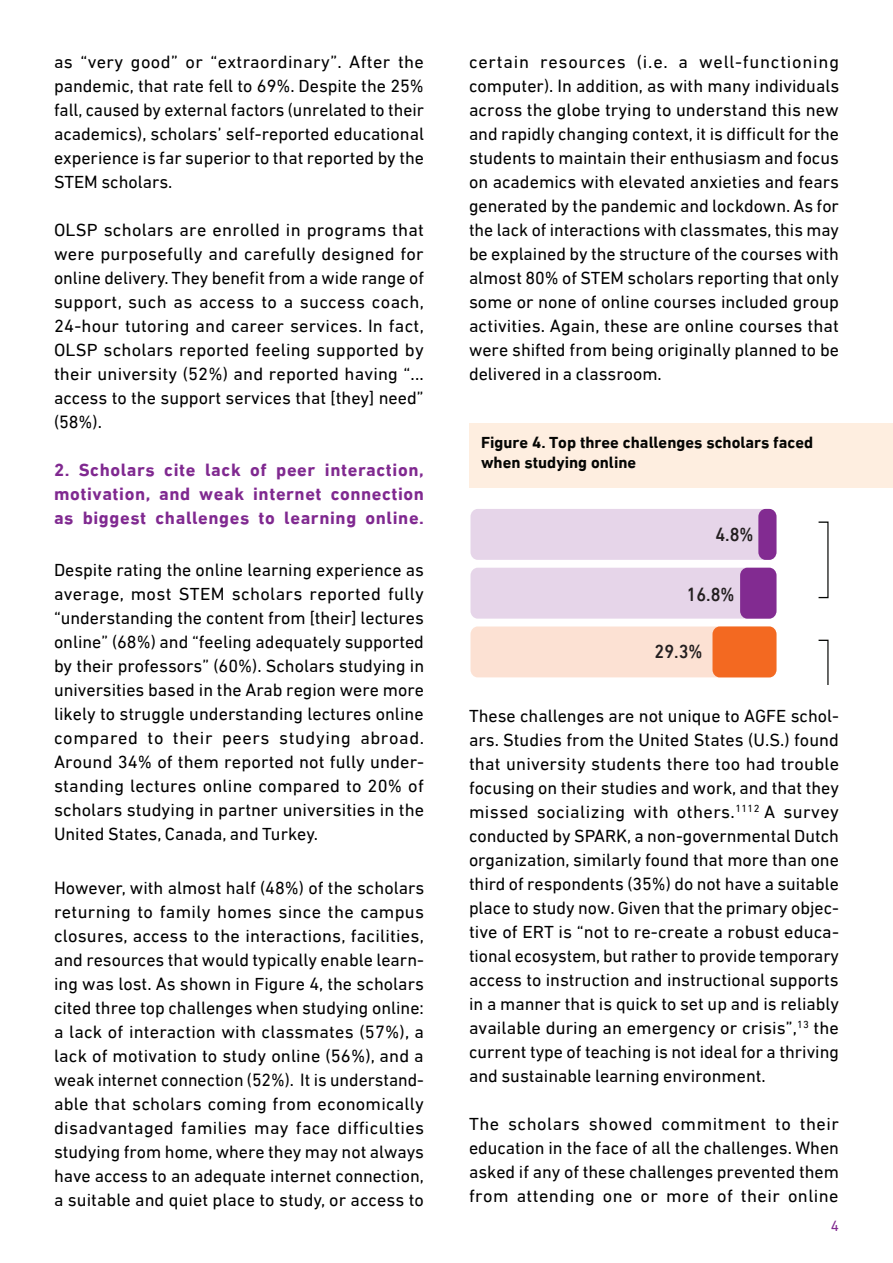
<style>
.page{position:relative;width:893px;height:1263px;background:#fff}
.page>*{position:absolute;margin:0;border:0;box-sizing:border-box;transform-origin:0 0}
.t1{font:500 19.35px "DIN Next LT Arabic";color:#231f20;scale:.92 1}
.Body{font:18px/24px "DIN Next LT Arabic";color:#000;text-align:justify}
.Body-2{font:700 18px/24px "DIN Next LT Arabic";letter-spacing:.03em;color:#802990;text-align:justify}
.Figure_title{font:700 16.5px/19.8px "DIN Next LT Arabic";color:#050604}
.t2{font:15px "DIN Next LT Arabic";color:#80298f}
</style>
<div class="page">
<div style="left:469px;top:423px;width:424px;height:65px;background:#feeee0"></div>
<div style="left:470px;top:509px;width:306px;height:51px;background:#e6d5e9;border-radius:7px"></div>
<div style="left:470px;top:568px;width:306px;height:51px;background:#e6d5e9;border-radius:7px"></div>
<div style="left:470px;top:626px;width:306px;height:51px;background:#fce1d3;border-radius:7px"></div>
<div style="left:758px;top:509px;width:18px;height:51px;background:#822b91;border-radius:7px"></div>
<div style="left:740px;top:568px;width:36px;height:51px;background:#822b91;border-radius:7px"></div>
<div style="left:712px;top:626px;width:64px;height:51px;background:#f36921;border-radius:7px"></div>
<svg style="left:818px;top:640px;width:11px;height:44px"></svg>
<p class="Body" style="left:54px;top:49px;width:372px">as “very good” or “extraordinary”. After the pandemic, that rate fell to 69%. Despite the 25% fall, caused by external factors (unrelated to their academics), scholars’ self-reported educational experience is far superior to that reported by the STEM scholars.</p>
<p class="Body" style="left:54px;top:217px;width:371px">OLSP scholars are enrolled in programs that were purposefully and carefully designed for online delivery. They benefit from a wide range of support, such as access to a success coach, 24-hour tutoring and career services. In fact, OLSP scholars reported feeling supported by their university (52%) and reported having “... access to the support services that [they] need” (58%).</p>
<p class="Body-2" style="left:54px;top:457px;width:372px">2. Scholars cite lack of peer interaction, motivation, and weak internet connection as biggest challenges to learning online.</p>
<p class="Body" style="left:54px;top:558px;width:372px">Despite rating the online learning experience as average, most STEM scholars reported fully “understanding the content from [their] lectures online” (68%) and “feeling adequately supported by their professors” (60%). Scholars studying in universities based in the Arab region were more likely to struggle understanding lectures online compared to their peers studying abroad.<br>Around 34% of them reported not fully under&shy;standing lectures online compared to 20% of scholars studying in partner universities in the United States, Canada, and Turkey.</p>
<p class="Body" style="left:54px;top:876px;width:372px">However, with almost half (48%) of the scholars returning to family homes since the campus closures, access to the interactions, facilities, and resources that would typically enable learn&shy;ing was lost. As shown in Figure 4, the scholars cited three top challenges when studying online: a lack of interaction with classmates (57%), a lack of motivation to study online (56%), and a weak internet connection (52%). It is understand&shy;able that scholars coming from economically disadvantaged families may face difficulties studying from home, where they may not always have access to an adequate internet connection, a suitable and quiet place to study, or access to</p>
<p class="Body" style="left:469px;top:49px;width:372px">certain resources (i.e. a well-functioning computer). In addition, as with many individuals across the globe trying to understand this new and rapidly changing context, it is difficult for the students to maintain their enthusiasm and focus on academics with elevated anxieties and fears generated by the pandemic and lockdown. As for the lack of interactions with classmates, this may be explained by the structure of the courses with almost 80% of STEM scholars reporting that only some or none of online courses included group activities. Again, these are online courses that were shifted from being originally planned to be delivered in a classroom.</p>
<p class="Figure_title" style="left:481px;top:432px;width:334px">Figure 4. Top three challenges scholars faced when studying online</p>
<p class="t1" style="left:715px;top:523px;width:43px">4.8%</p>
<p class="t1" style="left:687px;top:583px;width:54px">16.8%</p>
<p class="t1" style="left:655px;top:640px;width:54px">29.3%</p>
<p class="t1" style="left:642px;top:702px;width:54px">32.9%</p>
<p class="Body" style="left:469px;top:704px;width:372px">These challenges are not unique to AGFE schol&shy;ars. Studies from the United States (U.S.) found that university students there too had trouble focusing on their studies and work, and that they missed socializing with others.<sup>1112</sup> A survey conducted by SPARK, a non-governmental Dutch organization, similarly found that more than one third of respondents (35%) do not have a suitable place to study now. Given that the primary objec&shy;tive of ERT is “not to re-create a robust educa&shy;tional ecosystem, but rather to provide temporary access to instruction and instructional supports in a manner that is quick to set up and is reliably available during an emergency or crisis”,<sup>13</sup> the current type of teaching is not ideal for a thriving and sustainable learning environment.</p>
<p class="Body" style="left:469px;top:1112px;width:372px">The scholars showed commitment to their education in the face of all the challenges. When asked if any of these challenges prevented them from attending one or more of their online</p>
<p class="t1" style="left:687px;top:757px;width:54px">13.5%</p>
<p class="t1" style="left:715px;top:817px;width:43px">2.7%</p>
<p class="t2" style="left:831px;top:1217px;width:10px">4</p>
</div>
